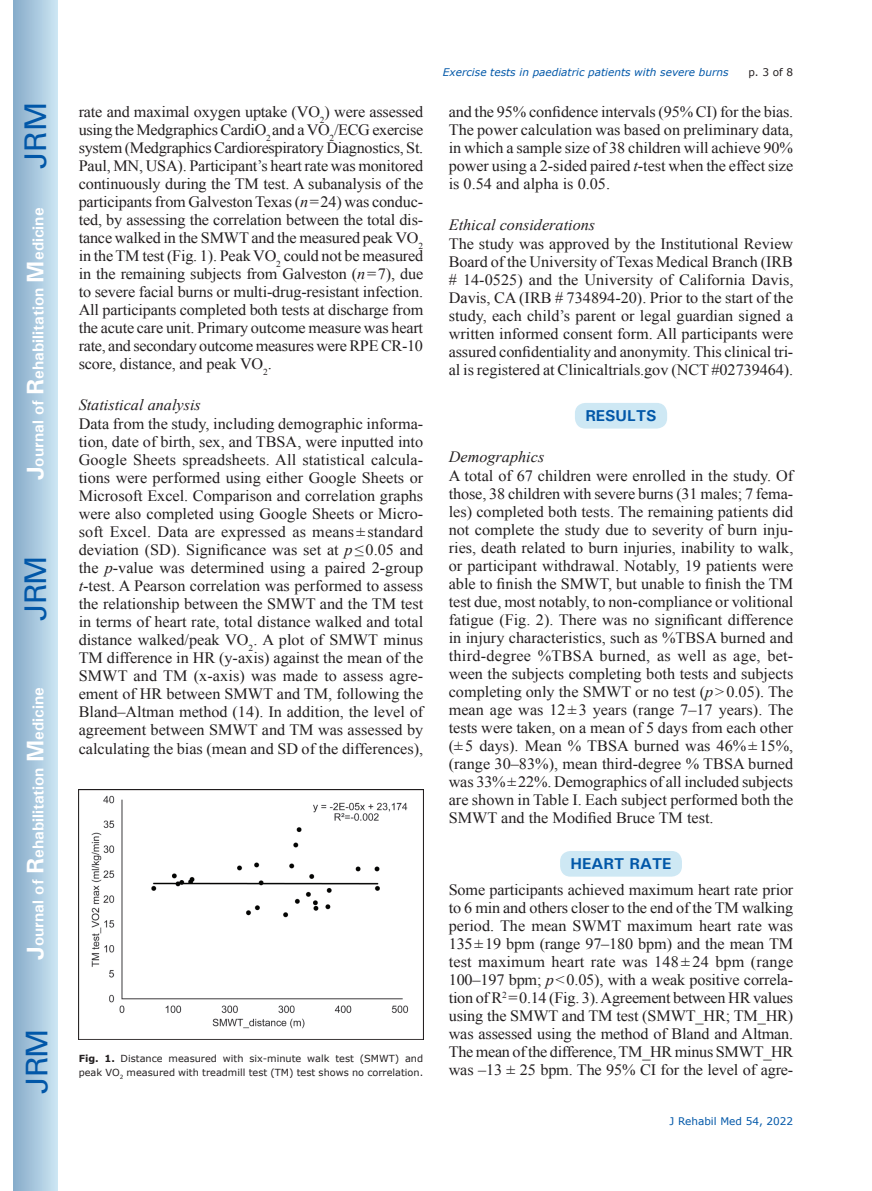
<style>
.page{position:relative;width:872px;height:1191px;background:#fff}
.page>*{position:absolute;margin:0;border:0;box-sizing:border-box;transform-origin:0 0}
.t1{font:30px "Univers";letter-spacing:-.03em;color:#0157a8}
.Text_below_H2{font:15.75px/18px "Times New Roman";letter-spacing:-.005em;color:#231f20;text-align:justify}
.Tx{font:15.75px/18px "Times New Roman";letter-spacing:-.01em;color:#231f20;text-align:justify}
.t2{font:700 15.75px "Univers";color:#fff}
.t3{font:italic 15.75px "Times New Roman";color:#231f20}
.H1{font:700 15.75px "Univers";color:#0157a8}
.t4{font:italic 10.5px "Verdana";color:#0157a8}
.t5{font:10.5px "Verdana";color:#0157a8}
.t6{font:10.5px "Verdana";color:#231f20}
.Fig_caption{font:9.75px/13.5px "Verdana";color:#231f20}
.s1{font-size:24px}
.s2{font-style:italic}
.s3{font-weight:700}
</style>
<div class="page">
<div style="left:14px;top:0;width:43px;height:1191px;background:linear-gradient(to right,#88acca,#cbe5f2)"></div>
<div style="left:575px;top:403px;width:92px;height:25px;background:#cee8f4;border-radius:10px"></div>
<div style="left:560px;top:851px;width:122px;height:25px;background:#cee8f4;border-radius:10px"></div>
<img style="left:79px;top:789px;width:344px;height:250px">
<h1 class="t1" style="left:18px;top:169px;width:68px;rotate:-90deg">JRM</h1>
<p class="t2" style="left:28px;top:480px;width:274px;rotate:-90deg"><span class="s1">J</span>ournal of <span class="s1">R</span>ehabilitation <span class="s1">M</span>edicine</p>
<h1 class="t1" style="left:18px;top:620px;width:67px;rotate:-90deg">JRM</h1>
<p class="t2" style="left:28px;top:959px;width:274px;rotate:-90deg"><span class="s1">J</span>ournal of <span class="s1">R</span>ehabilitation <span class="s1">M</span>edicine</p>
<h1 class="t1" style="left:19px;top:1093px;width:67px;rotate:-90deg">JRM</h1>
<p class="Text_below_H2" style="left:79px;top:103px;width:346px">rate and maximal oxygen uptake (VO<sub>2</sub>) were assessed using the Medgraphics CardiO<sub>2</sub> and a VO<sub>2</sub>/ECG exercise system (Medgraphics Cardiorespiratory Diagnostics, St.<br>Paul, MN, USA). Participant’s heart rate was monitored continuously during the TM test. A subanalysis of the participants from Galveston Texas (<span class="s2">n</span>=24) was conduc&shy;ted, by assessing the correlation between the total dis&shy;tance walked in the SMWT and the measured peak VO<sub>2 </sub>in the TM test (Fig. 1). Peak VO<sub>2</sub> could not be measured in the remaining subjects from Galveston (<span class="s2">n</span>=7), due to severe facial burns or multi-drug-resistant infection.<br>All participants completed both tests at discharge from the acute care unit. Primary outcome measure was heart rate, and secondary outcome measures were RPE CR-10 score, distance, and peak VO<sub>2</sub>.</p>
<h2 class="t3" style="left:79px;top:394px;width:124px">Statistical analysis</h2>
<p class="Text_below_H2" style="left:79px;top:415px;width:346px">Data from the study, including demographic informa&shy;tion, date of birth, sex, and TBSA, were inputted into Google Sheets spreadsheets. All statistical calcula&shy;tions were performed using either Google Sheets or Microsoft Excel. Comparison and correlation graphs were also completed using Google Sheets or Micro&shy;soft Excel. Data are expressed as means± standard deviation (SD). Significance was set at <span class="s2">p</span>≤0.05 and the <span class="s2">p</span>-value was determined using a paired 2-group <span class="s2">t</span>-test. A Pearson correlation was performed to assess the relationship between the SMWT and the TM test in terms of heart rate, total distance walked and total distance walked/peak VO<sub>2</sub>. A plot of SMWT minus TM difference in HR (y-axis) against the mean of the SMWT and TM (x-axis) was made to assess agre&shy;ement of HR between SMWT and TM, following the Bland–Altman method (14). In addition, the level of agreement between SMWT and TM was assessed by calculating the bias (mean and SD of the differences),</p>
<p class="Fig_caption" style="left:79px;top:1052px;width:346px"><span class="s3">Fig. 1.</span> Distance measured with six-minute walk test (SMWT) and peak VO<sub>2</sub> measured with treadmill test (TM) test shows no correlation.</p>
<p class="t4" style="left:443px;top:65px;width:287px">Exercise tests in paediatric patients with severe burns</p>
<p class="t6" style="left:748px;top:65px;width:46px">p. 3 of 8</p>
<p class="Text_below_H2" style="left:449px;top:103px;width:346px">and the 95% confidence intervals (95% CI) for the bias.<br>The power calculation was based on preliminary data, in which a sample size of 38 children will achieve 90% power using a 2-sided paired <span class="s2">t</span>-test when the effect size is 0.54 and alpha is 0.05.</p>
<h2 class="t3" style="left:449px;top:214px;width:148px">Ethical considerations</h2>
<p class="Text_below_H2" style="left:449px;top:235px;width:346px">The study was approved by the Institutional Review Board of the University of Texas Medical Branch (IRB # 14-0525) and the University of California Davis, Davis, CA (IRB # 734894-20). Prior to the start of the study, each child’s parent or legal guardian signed a written informed consent form. All participants were assured confidentiality and anonymity. This clinical tri&shy;al is registered at Clinicaltrials.gov (NCT #02739464).</p>
<p class="H1" style="left:585px;top:406px;width:73px">RESULTS</p>
<h2 class="t3" style="left:449px;top:446px;width:97px">Demographics</h2>
<p class="Text_below_H2" style="left:449px;top:467px;width:346px">A total of 67 children were enrolled in the study. Of those, 38 children with severe burns (31 males; 7 fema&shy;les) completed both tests. The remaining patients did not complete the study due to severity of burn inju&shy;ries, death related to burn injuries, inability to walk, or participant withdrawal. Notably, 19 patients were able to finish the SMWT, but unable to finish the TM test due, most notably, to non-compliance or volitional fatigue (Fig. 2). There was no significant difference in injury characteristics, such as %TBSA burned and third-degree %TBSA burned, as well as age, bet&shy;ween the subjects completing both tests and subjects completing only the SMWT or no test (<span class="s2">p</span>&gt;0.05). The mean age was 12±3 years (range 7–17 years). The tests were taken, on a mean of 5 days from each other (±5 days). Mean % TBSA burned was 46%±15%, (range 30–83%), mean third-degree % TBSA burned was 33%±22%. Demographics of all included subjects are shown in Table I. Each subject performed both the SMWT and the Modified Bruce TM test.</p>
<p class="H1" style="left:570px;top:854px;width:102px">HEART RATE</p>
<p class="Tx" style="left:449px;top:880px;width:346px">Some participants achieved maximum heart rate prior to 6 min and others closer to the end of the TM walking period. The mean SWMT maximum heart rate was 135±19 bpm (range 97–180 bpm) and the mean TM test maximum heart rate was 148 ± 24 bpm (range 100–197 bpm; <span class="s2">p</span>&lt;0.05), with a weak positive correla&shy;tion of R<sup>2</sup> =0.14 (Fig. 3). Agreement between HR values using the SMWT and TM test (SMWT_HR; TM_HR) was assessed using the method of Bland and Altman.<br>The mean of the difference, TM_HR minus SMWT_HR was –13 ± 25 bpm. The 95% CI for the level of agre-</p>
<p class="t5" style="left:669px;top:1114px;width:125px">J Rehabil Med 54, 2022</p>
</div>
